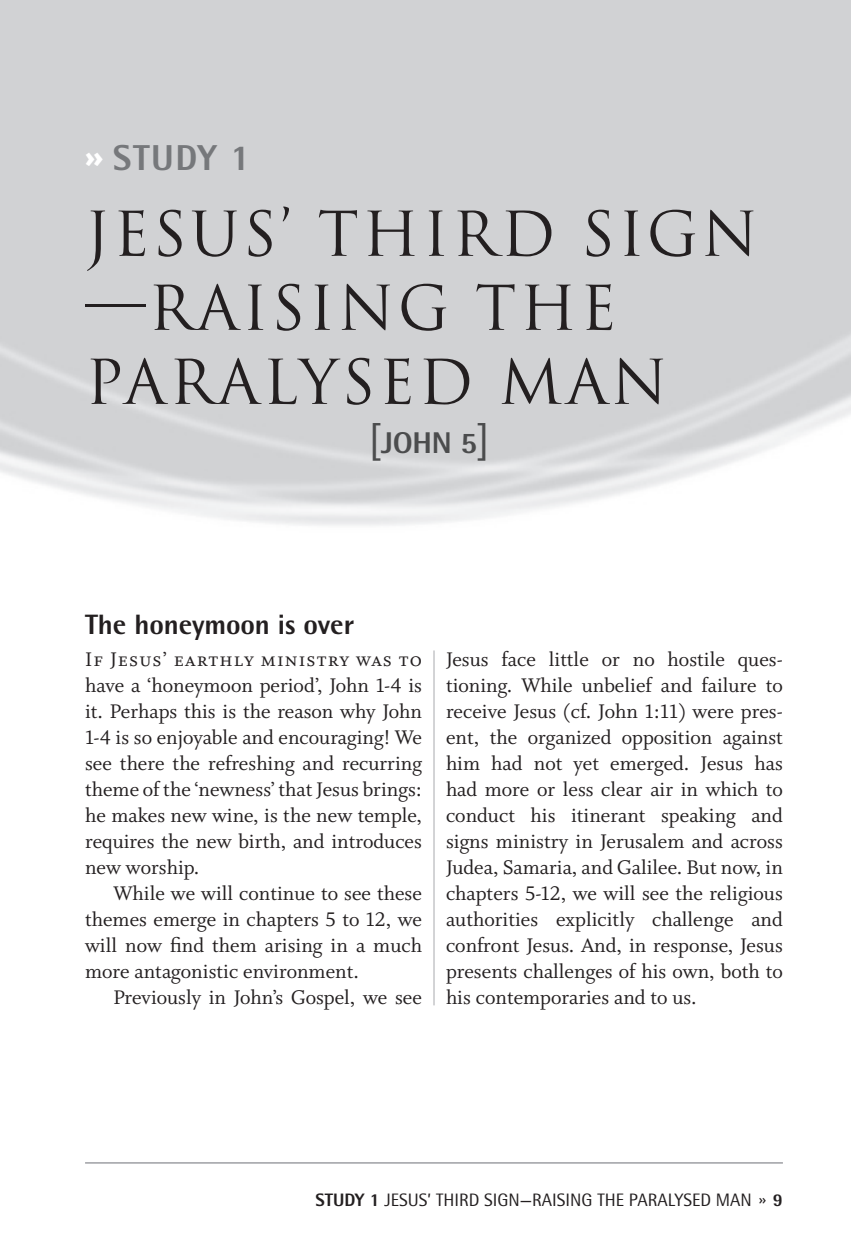
<style>
.page{position:relative;width:851px;height:1248px;background:#fff}
.page>*{position:absolute;margin:0;border:0;box-sizing:border-box;transform-origin:0 0}
.Main_Heading{font:60px/74px "Trajan";letter-spacing:.05em;color:#231f20}
.t1{font:800 36px "Rotis Semi Sans";letter-spacing:.04em;color:#76787b}
.t2{font:800 30px "Rotis Semi Sans";color:#4b4c4d}
.Heading_1{font:800 28px "Rotis Semi Sans";letter-spacing:-.005em;color:#231f20}
.Body_indent{font:22px/26px "Whitman Roman LF";color:#231f20;text-align:justify}
.Body_Flush{font:22px/26px "Whitman Roman LF";color:#231f20;text-align:justify}
.t3{font:18px "Rotis Semi Sans";color:#231f20}
.s1{font-family:"URWDIN";font-weight:700;color:#fff}
.s2{font-weight:400;font-size:42px}
.s3{font-family:"Whitman Small Caps LF"}
.s4{font-weight:800}
.s5{font-family:"URWDIN"}
</style>
<div class="page">
<hr style="left:85px;top:1162px;width:697px;height:1px;background:#a8a9ad">
<hr style="left:433px;top:650px;width:1px;height:355px;background:#a8a9ad">
<p class="t1" style="left:85px;top:135px;width:167px"><span class="s1">»</span> STUDY 1</p>
<p class="Main_Heading" style="left:85px;top:197px;width:674px">JESUS’ THIRD SIGN —RAISING THE<br>PARALYSED MAN</p>
<p class="t2" style="left:369px;top:424px;width:122px"><span class="s2">[</span>JOHN 5<span class="s2">]</span></p>
<p class="Heading_1" style="left:85px;top:606px;width:270px">The honeymoon is over</p>
<p class="Body_Flush" style="left:85px;top:646px;width:338px"><span class="s3">If Jesus’ earthly ministry was to </span>have a ‘honeymoon period’, John 1-4 is it. Perhaps this is the reason why John 1-4 is so enjoyable and encouraging! We see there the refreshing and recurring theme of the ‘newness’ that Jesus brings: he makes new wine, is the new temple, requires the new birth, and introduces new worship.</p>
<p class="Body_indent" style="left:85px;top:880px;width:338px;text-indent:28px">While we will continue to see these themes emerge in chapters 5 to 12, we will now find them arising in a much more antagonistic environment.</p>
<p class="Body_indent" style="left:113px;top:984px;width:310px">Previously in John’s Gospel, we see</p>
<p class="Body_indent" style="left:446px;top:647px;width:338px">Jesus face little or no hostile ques&shy;tioning. While unbelief and failure to receive Jesus (cf. John 1:11) were pres&shy;ent, the organized opposition against him had not yet emerged. Jesus has had more or less clear air in which to conduct his itinerant speaking and signs ministry in Jerusalem and across Judea, Samaria, and Galilee. But now, in chapters 5-12, we will see the religious authorities explicitly challenge and confront Jesus. And, in response, Jesus presents challenges of his own, both to his contemporaries and to us.</p>
<p class="t3" style="left:315px;top:1188px;width:469px"><span class="s4">STUDY 1</span> JESUS’ THIRD SIGN—RAISING THE PARALYSED MAN <span class="s5">»</span> <span class="s4">9</span></p>
</div>
